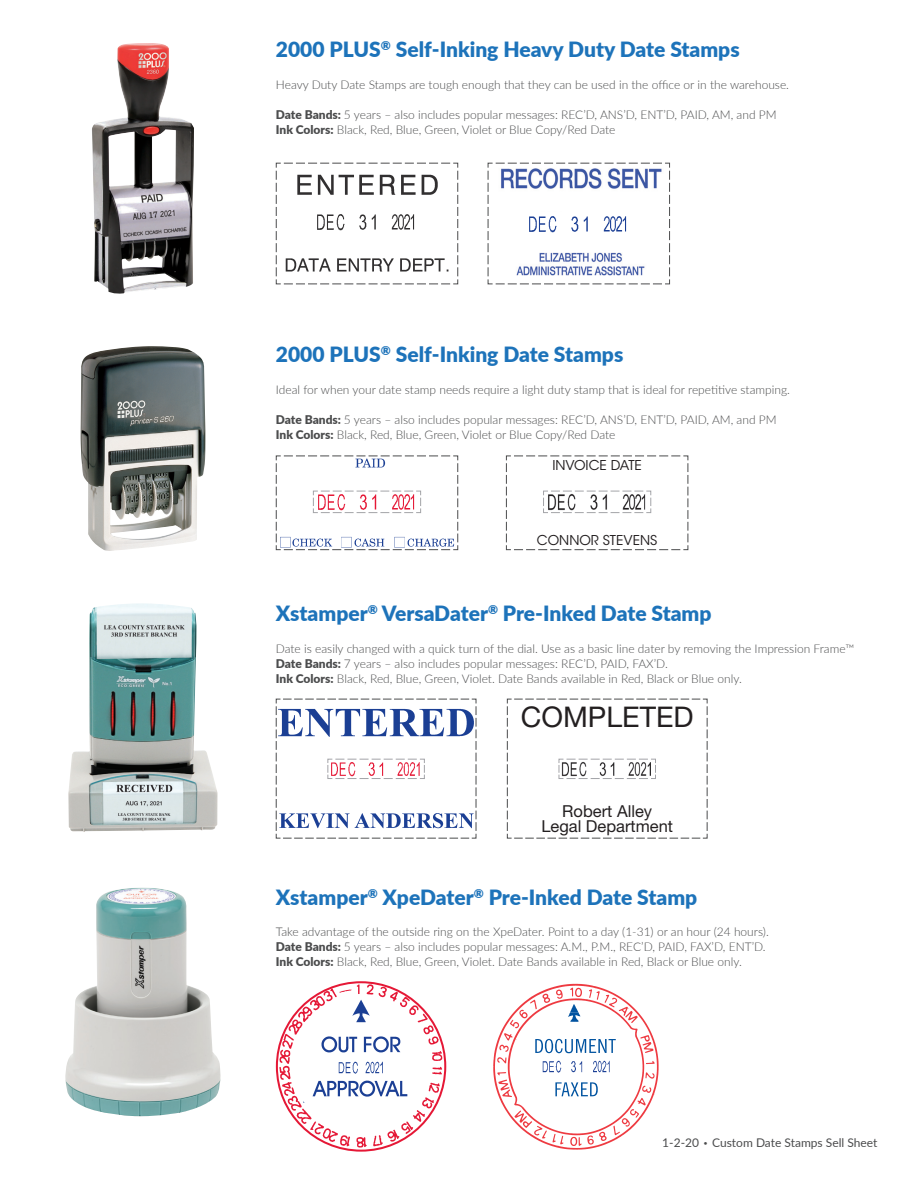
<style>
.page{position:relative;width:918px;height:1188px;background:#fff}
.page>*{position:absolute;margin:0;border:0;box-sizing:border-box;transform-origin:0 0}
.t1{font:28.5px "Helvetica Neue LT Std";color:#231f20}
.t2{font:900 21px "Lato";color:#1d73ba}
.t3{font:16.5px "Helvetica Neue LT Std";color:#231f20}
.t4{font:13.5px "ITC Avant Garde Std";color:#231f20}
.t5{font:300 12px "Lato";color:#4b4c4d}
.t6{font:12px "Lato";color:#4b4c4d}
.s1{font-weight:900}
.s2{font-weight:100}
</style>
<div class="page">
<img style="left:92px;top:43px;width:102px;height:251px">
<svg style="left:276px;top:162px;width:183px;height:123px"></svg>
<img style="left:317px;top:213px;width:99px;height:17px">
<svg style="left:487px;top:162px;width:183px;height:123px"></svg>
<div style="left:528px;top:212px;width:100px;height:23px;background:#fff"></div>
<img style="left:529px;top:216px;width:98px;height:16px">
<img style="left:80px;top:346px;width:125px;height:205px">
<svg style="left:276px;top:455px;width:183px;height:95px"></svg>
<svg style="left:506px;top:455px;width:183px;height:95px"></svg>
<img style="left:68px;top:603px;width:150px;height:229px">
<img style="left:65px;top:888px;width:156px;height:228px">
<img style="left:276px;top:981px;width:170px;height:171px;border-radius:85px">
<svg style="left:292px;top:1028px;width:138px;height:5px"></svg>
<img style="left:290px;top:1033px;width:142px;height:104px">
<svg style="left:493px;top:984px;width:166px;height:166px"></svg>
<div style="left:532px;top:1059px;width:87px;height:15px;background:#fff"></div>
<img style="left:542px;top:1061px;width:68px;height:11px">
<img style="left:338px;top:1061px;width:45px;height:12px">
<svg style="left:276px;top:698px;width:201px;height:141px"></svg>
<svg style="left:507px;top:698px;width:201px;height:141px"></svg>
<p class="t2" style="left:276px;top:34px;width:465px">2000 PLUS<sup>®</sup> Self-Inking Heavy Duty Date Stamps</p>
<p class="t5" style="left:276px;top:76px;width:515px">Heavy Duty Date Stamps are tough enough that they can be used in the office or in the warehouse.</p>
<p class="t5" style="left:276px;top:106px;width:502px"><span class="s1">Date Bands:</span> 5 years – also includes popular messages: REC’D, ANS’D, ENT’D, PAID, AM, and PM</p>
<p class="t5" style="left:276px;top:121px;width:341px"><span class="s1">Ink Colors:</span> Black, Red, Blue, Green, Violet or Blue Copy/Red Date</p>
<p class="t2" style="left:276px;top:339px;width:349px">2000 PLUS<sup>®</sup> Self-Inking Date Stamps</p>
<p class="t5" style="left:276px;top:381px;width:516px">Ideal for when your date stamp needs require a light duty stamp that is ideal for repetitive stamping.</p>
<p class="t5" style="left:276px;top:411px;width:502px"><span class="s1">Date Bands:</span> 5 years – also includes popular messages: REC’D, ANS’D, ENT’D, PAID, AM, and PM</p>
<p class="t5" style="left:276px;top:426px;width:341px"><span class="s1">Ink Colors:</span> Black, Red, Blue, Green, Violet or Blue Copy/Red Date</p>
<p class="t4" style="left:552px;top:457px;width:91px">INVOICE DATE</p>
<p class="t4" style="left:537px;top:532px;width:122px">CONNOR STEVENS</p>
<p class="t2" style="left:276px;top:598px;width:437px">Xstamper<sup>®</sup> VersaDater<sup>®</sup> Pre-Inked Date Stamp</p>
<p class="t5" style="left:276px;top:640px;width:580px">Date is easily changed with a quick turn of the dial. Use as a basic line dater by removing the Impression Frame™</p>
<p class="t5" style="left:276px;top:655px;width:393px"><span class="s1">Date Bands:</span> 7 years – also includes popular messages: REC’D, PAID, FAX’D.</p>
<p class="t5" style="left:276px;top:670px;width:467px"><span class="s1">Ink Colors:</span> Black, Red, Blue, Green, Violet. Date Bands available in Red, Black or Blue only.</p>
<p class="t1" style="left:521px;top:700px;width:174px">COMPLETED</p>
<p class="t3" style="left:562px;top:802px;width:91px">Robert Alley</p>
<p class="t3" style="left:541px;top:817px;width:133px">Legal Department</p>
<p class="t2" style="left:276px;top:881px;width:423px">Xstamper<sup>®</sup> XpeDater<sup>®</sup> Pre-Inked Date Stamp</p>
<p class="t5" style="left:276px;top:923px;width:494px">Take advantage of the outside ring on the XpeDater. Point to a day (1-31) or an hour (24 hours).</p>
<p class="t5" style="left:276px;top:938px;width:491px"><span class="s1">Date Bands:</span> 5 years – also includes popular messages: A.M., P.M., REC’D, PAID, FAX’D, ENT’D.</p>
<p class="t5" style="left:276px;top:953px;width:467px"><span class="s1">Ink Colors:</span> Black, Red, Blue, Green, Violet. Date Bands available in Red, Black or Blue only.</p>
<p class="t6" style="left:662px;top:1134px;width:217px">1-2-20 <span class="s2">•</span> Custom Date Stamps Sell Sheet</p>
</div>
